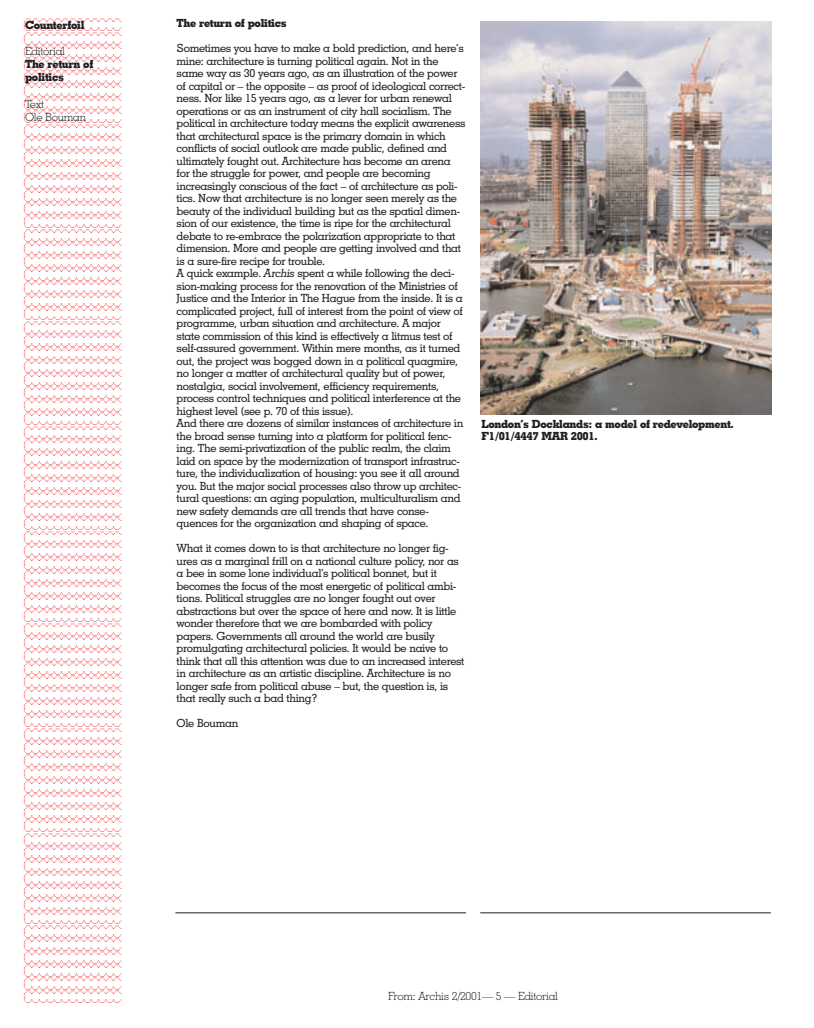
<style>
.page{position:relative;width:814px;height:1028px;background:#fff}
.page>*{position:absolute;margin:0;border:0;box-sizing:border-box;transform-origin:0 0}
.t1{font:15.62px/13.1px "Code 2512";color:#ee1d23;text-align:justify}
.t2{font:500 11.25px/12.5px "Geometric Slab 703 BT";letter-spacing:-.025em;color:#231f20}
.t3{font:700 11.25px/12.5px "Geometric Slab 703 BT Xtra";letter-spacing:-.03em;color:#231f20}
.t4{font:300 11.25px/13.1px "Geometric Slab 703 BT";letter-spacing:-.025em;color:#231f20}
.s1{font-style:italic}
</style>
<div class="page">
<hr style="left:175px;top:912px;width:291px;height:1px;background:#231f20">
<hr style="left:480px;top:912px;width:291px;height:1px;background:#231f20">
<img style="left:481px;top:22px;width:290px;height:393px">
<p class="t1" style="left:24px;top:20px;width:98px">C%%%%%%%%%%%% C%%%%%%%%%%%% C%%%%%%%%%%%% C%%%%%%%%%%%% C%%%%%%%%%%%% C%%%%%%%%%%%% C%%%%%%%%%%%% C%%%%%%%%%%%% C%%%%%%%%%%%% C%%%%%%%%%%%% C%%%%%%%%%%%% C%%%%%%%%%%%% C%%%%%%%%%%%% C%%%%%%%%%%%% C%%%%%%%%%%%% C%%%%%%%%%%%% C%%%%%%%%%%%% C%%%%%%%%%%%% C%%%%%%%%%%%% C%%%%%%%%%%%% C%%%%%%%%%%%% C%%%%%%%%%%%% C%%%%%%%%%%%% C%%%%%%%%%%%% C%%%%%%%%%%%% C%%%%%%%%%%%% C%%%%%%%%%%%% C%%%%%%%%%%%% C%%%%%%%%%%%% C%%%%%%%%%%%% C%%%%%%%%%%%% C%%%%%%%%%%%% C%%%%%%%%%%%% C%%%%%%%%%%%% C%%%%%%%%%%%% C%%%%%%%%%%%% C%%%%%%%%%%%% C%%%%%%%%%%%% C%%%%%%%%%%%% C%%%%%%%%%%%% C%%%%%%%%%%%% C%%%%%%%%%%%% C%%%%%%%%%%%% C%%%%%%%%%%%% C%%%%%%%%%%%% C%%%%%%%%%%%% C%%%%%%%%%%%% C%%%%%%%%%%%% C%%%%%%%%%%%% C%%%%%%%%%%%% C%%%%%%%%%%%% C%%%%%%%%%%%% C%%%%%%%%%%%% C%%%%%%%%%%%% C%%%%%%%%%%%% C%%%%%%%%%%%% C%%%%%%%%%%%% C%%%%%%%%%%%% C%%%%%%%%%%%% C%%%%%%%%%%%% C%%%%%%%%%%%% C%%%%%%%%%%%% C%%%%%%%%%%%% C%%%%%%%%%%%% C%%%%%%%%%%%% C%%%%%%%%%%%% C%%%%%%%%%%%% C%%%%%%%%%%%% C%%%%%%%%%%%% C%%%%%%%%%%%% C%%%%%%%%%%%% C%%%%%%%%%%%% C%%%%%%%%%%%% C%%%%%%%%%%%% C%%%%%%%%%%%%</p>
<p class="t3" style="left:25px;top:20px;width:61px">Counterfoil</p>
<p class="t4" style="left:25px;top:46px;width:41px">Editorial</p>
<p class="t3" style="left:25px;top:59px;width:70px;line-height:13.1px">The return of politics</p>
<p class="t4" style="left:25px;top:98px;width:62px">Text<br>Ole Bouman</p>
<p class="t3" style="left:177px;top:18px;width:111px">The return of politics</p>
<p class="t2" style="left:177px;top:43px;width:290px">Sometimes you have to make a bold prediction, and here’s mine: architecture is turning political again. Not in the same way as 30 years ago, as an illustration of the power of capital or – the opposite – as proof of ideological correct&shy;ness. Nor like 15 years ago, as a lever for urban renewal operations or as an instrument of city hall socialism. The political in architecture today means the explicit awareness that architectural space is the primary domain in which conflicts of social outlook are made public, defined and ultimately fought out. Architecture has become an arena for the struggle for power, and people are becoming increasingly conscious of the fact – of architecture as poli&shy;tics. Now that architecture is no longer seen merely as the beauty of the individual building but as the spatial dimen&shy;sion of our existence, the time is ripe for the architectural debate to re-embrace the polarization appropriate to that dimension. More and people are getting involved and that is a sure-fire recipe for trouble.<br>A quick example. <span class="s1">Archis</span> spent a while following the deci&shy;sion-making process for the renovation of the Ministries of Justice and the Interior in The Hague from the inside. It is a complicated project, full of interest from the point of view of programme, urban situation and architecture. A major state commission of this kind is effectively a litmus test of self-assured government. Within mere months, as it turned out, the project was bogged down in a political quagmire, no longer a matter of architectural quality but of power, nostalgia, social involvement, efficiency requirements, process control techniques and political interference at the highest level (see p. 70 of this issue).<br>And there are dozens of similar instances of architecture in the broad sense turning into a platform for political fenc&shy;ing. The semi-privatization of the public realm, the claim laid on space by the modernization of transport infrastruc&shy;ture, the individualization of housing: you see it all around you. But the major social processes also throw up architec&shy;tural questions: an aging population, multiculturalism and new safety demands are all trends that have conse&shy;quences for the organization and shaping of space.</p>
<p class="t2" style="left:177px;top:543px;width:289px">What it comes down to is that architecture no longer fig&shy;ures as a marginal frill on a national culture policy, nor as a bee in some lone individual’s political bonnet, but it becomes the focus of the most energetic of political ambi&shy;tions. Political struggles are no longer fought out over abstractions but over the space of here and now. It is little wonder therefore that we are bombarded with policy papers. Governments all around the world are busily promulgating architectural policies. It would be naive to think that all this attention was due to an increased interest in architecture as an artistic discipline. Architecture is no longer safe from political abuse – but, the question is, is that really such a bad thing?</p>
<p class="t2" style="left:177px;top:718px;width:63px">Ole Bouman</p>
<p class="t3" style="left:481px;top:418px;width:254px">London’s Docklands: a model of redevelopment.<br>F1/01/4447 MAR 2001.</p>
<p class="t4" style="left:388px;top:991px;width:171px">From: Archis 2/2001— 5 — Editorial</p>
</div>
